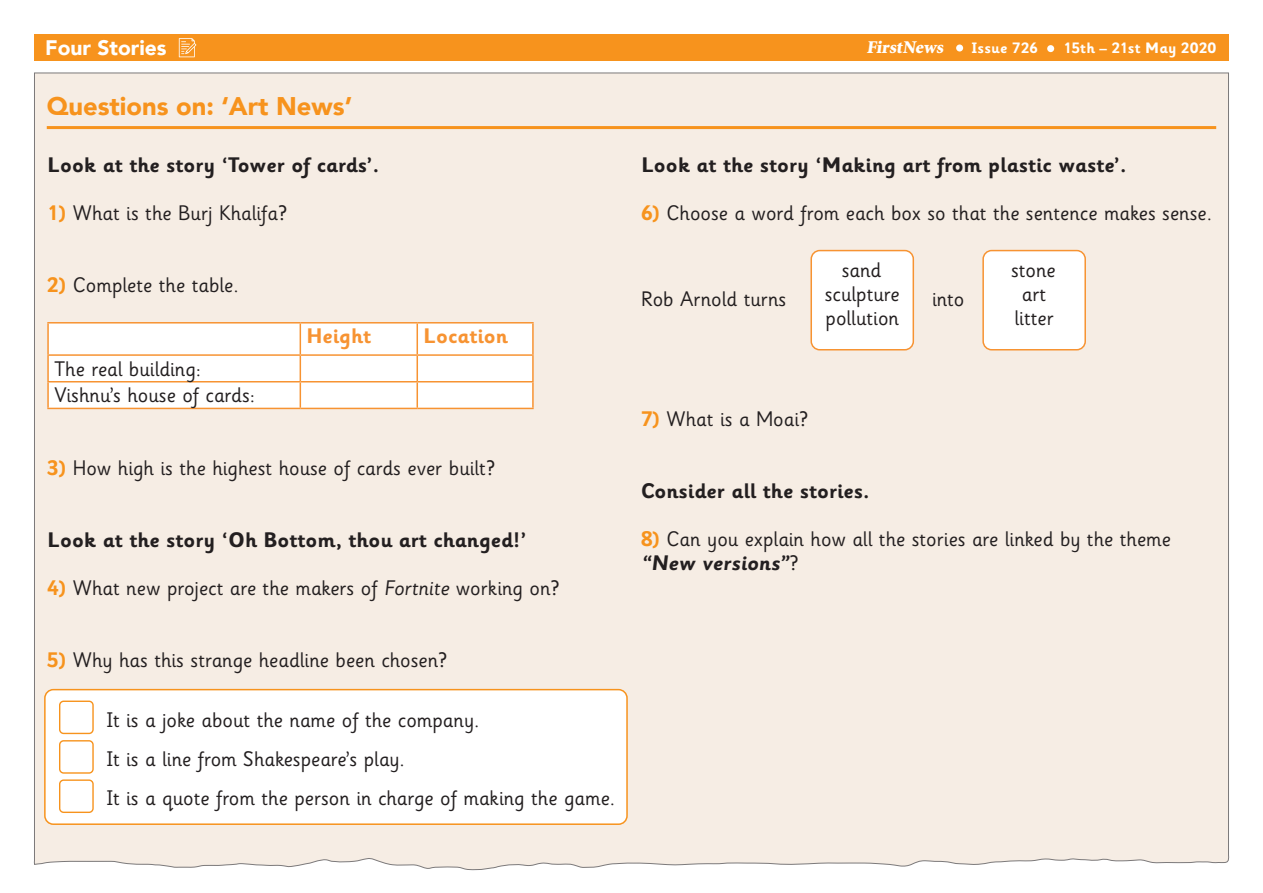
<style>
.page{position:relative;width:1263px;height:893px;background:#fff}
.page>*{position:absolute;margin:0;border:0;box-sizing:border-box;transform-origin:0 0}
.t1{font:900 25.5px "Avenir";color:#f7931d}
.t2{font:21px/24px "Sassoon Infant Std";color:#231f20}
.t3{font:700 21px "Sassoon Infant Std";color:#231f20}
.t4{font:700 21px "Sassoon Infant Std";color:#f79332}
.t5{font:900 21px "Avenir";color:#fff}
.t6{font:900 18px "Minion Std";color:#fff}
.t7{font:700 15px "Sassoon Infant Std";letter-spacing:.02em;color:#fff}
.s1{font-weight:700;color:#f7931d}
.s2{font-weight:700}
</style>
<div class="page">
<div style="left:34px;top:72px;width:1195px;height:798px;background:#f6ede4"></div>
<div style="left:34px;top:34px;width:1195px;height:27px;background:#f7931d"></div>
<div style="left:956px;top:45px;width:7px;height:7px;background:#fff;border-radius:50%"></div>
<div style="left:1047px;top:45px;width:7px;height:7px;background:#fff;border-radius:50%"></div>
<svg style="left:179px;top:38px;width:17px;height:19px"></svg>
<div style="left:45px;top:690px;width:582px;height:134px;background:#fff;border-radius:9px"></div>
<div style="left:44px;top:689px;width:584px;height:136px;border:2px solid #f7931d;border-radius:9px"></div>
<hr style="left:47px;top:126px;width:1169px;height:3px;background:#f7931d">
<hr style="left:47px;top:382px;width:2px;height:26px;background:#f79332">
<hr style="left:532px;top:382px;width:2px;height:26px;background:#f79332">
<hr style="left:47px;top:408px;width:253px;height:1px;background:#f79332">
<hr style="left:300px;top:408px;width:117px;height:1px;background:#f79332">
<hr style="left:417px;top:408px;width:117px;height:1px;background:#f79332">
<hr style="left:47px;top:322px;width:253px;height:2px;background:#f79332">
<hr style="left:47px;top:324px;width:2px;height:30px;background:#f79332">
<hr style="left:300px;top:322px;width:117px;height:2px;background:#f79332">
<hr style="left:417px;top:322px;width:117px;height:2px;background:#f79332">
<hr style="left:532px;top:324px;width:2px;height:30px;background:#f79332">
<hr style="left:47px;top:354px;width:253px;height:2px;background:#f79332">
<hr style="left:47px;top:356px;width:2px;height:25px;background:#f79332">
<svg style="left:48px;top:323px;width:485px;height:85px"></svg>
<hr style="left:417px;top:354px;width:117px;height:2px;background:#f79332">
<hr style="left:416px;top:356px;width:2px;height:25px;background:#f79332">
<hr style="left:532px;top:356px;width:2px;height:25px;background:#f79332">
<hr style="left:47px;top:381px;width:253px;height:1px;background:#f79332">
<hr style="left:300px;top:381px;width:117px;height:1px;background:#f79332">
<hr style="left:417px;top:381px;width:117px;height:1px;background:#f79332">
<div style="left:59px;top:701px;width:35px;height:33px;border:1px solid #f7931d;border-radius:4px"></div>
<div style="left:59px;top:740px;width:35px;height:34px;border:1px solid #f7931d;border-radius:4px"></div>
<div style="left:59px;top:779px;width:35px;height:34px;border:1px solid #f7931d;border-radius:4px"></div>
<div style="left:811px;top:251px;width:102px;height:99px;background:#fff;border-radius:9px"></div>
<div style="left:810px;top:250px;width:104px;height:100px;border:2px solid #f79332;border-radius:9px"></div>
<div style="left:983px;top:251px;width:102px;height:99px;background:#fff;border-radius:9px"></div>
<div style="left:982px;top:250px;width:104px;height:100px;border:2px solid #f79332;border-radius:9px"></div>
<p class="t5" style="left:45px;top:34px;width:123px">Four Stories</p>
<p class="t6" style="left:866px;top:38px;width:81px">FirstNews</p>
<p class="t7" style="left:971px;top:39px;width:68px">Issue 726</p>
<p class="t7" style="left:1063px;top:39px;width:154px">15th – 21st May 2020</p>
<p class="t1" style="left:47px;top:90px;width:307px">Questions on: ‘Art News’</p>
<p class="t3" style="left:47px;top:152px;width:333px">Look at the story ‘Tower of cards’.</p>
<p class="t2" style="left:47px;top:201px;width:242px"><span class="s1">1)</span> What is the Burj Khalifa?</p>
<p class="t2" style="left:47px;top:273px;width:193px"><span class="s1">2)</span> Complete the table.</p>
<p class="t2" style="left:54px;top:356px;width:203px;line-height:26.7px">The real building:<br>Vishnu’s house of cards:</p>
<p class="t4" style="left:306px;top:323px;width:66px">Height</p>
<p class="t4" style="left:423px;top:323px;width:86px">Location</p>
<p class="t2" style="left:47px;top:456px;width:449px"><span class="s1">3)</span> How high is the highest house of cards ever built?</p>
<p class="t3" style="left:47px;top:527px;width:481px">Look at the story ‘Oh Bottom, thou art changed!’</p>
<p class="t2" style="left:47px;top:576px;width:514px"><span class="s1">4)</span> What new project are the makers of Fortnite working on?</p>
<p class="t2" style="left:47px;top:648px;width:402px"><span class="s1">5)</span> Why has this strange headline been chosen?</p>
<p class="t2" style="left:107px;top:701px;width:510px;line-height:39px">It is a joke about the name of the company.<br>It is a line from Shakespeare’s play.<br>It is a quote from the person in charge of making the game.</p>
<p class="t3" style="left:641px;top:152px;width:487px">Look at the story ‘Making art from plastic waste’.</p>
<p class="t2" style="left:641px;top:201px;width:572px"><span class="s1">6)</span> Choose a word from each box so that the sentence makes sense.</p>
<p class="t2" style="left:825px;top:258px;width:77px;text-align:center">sand sculpture pollution</p>
<p class="t2" style="left:1011px;top:258px;width:46px;text-align:center">stone art litter</p>
<p class="t2" style="left:641px;top:287px;width:147px">Rob Arnold turns</p>
<p class="t2" style="left:932px;top:287px;width:34px">into</p>
<p class="t2" style="left:641px;top:407px;width:169px"><span class="s1">7)</span> What is a Moai?</p>
<p class="t3" style="left:641px;top:478px;width:230px">Consider all the stories.</p>
<p class="t2" style="left:641px;top:527px;width:531px"><span class="s1">8)</span> Can you explain how all the stories are linked by the theme <span class="s2">“New versions”</span>?</p>
</div>
